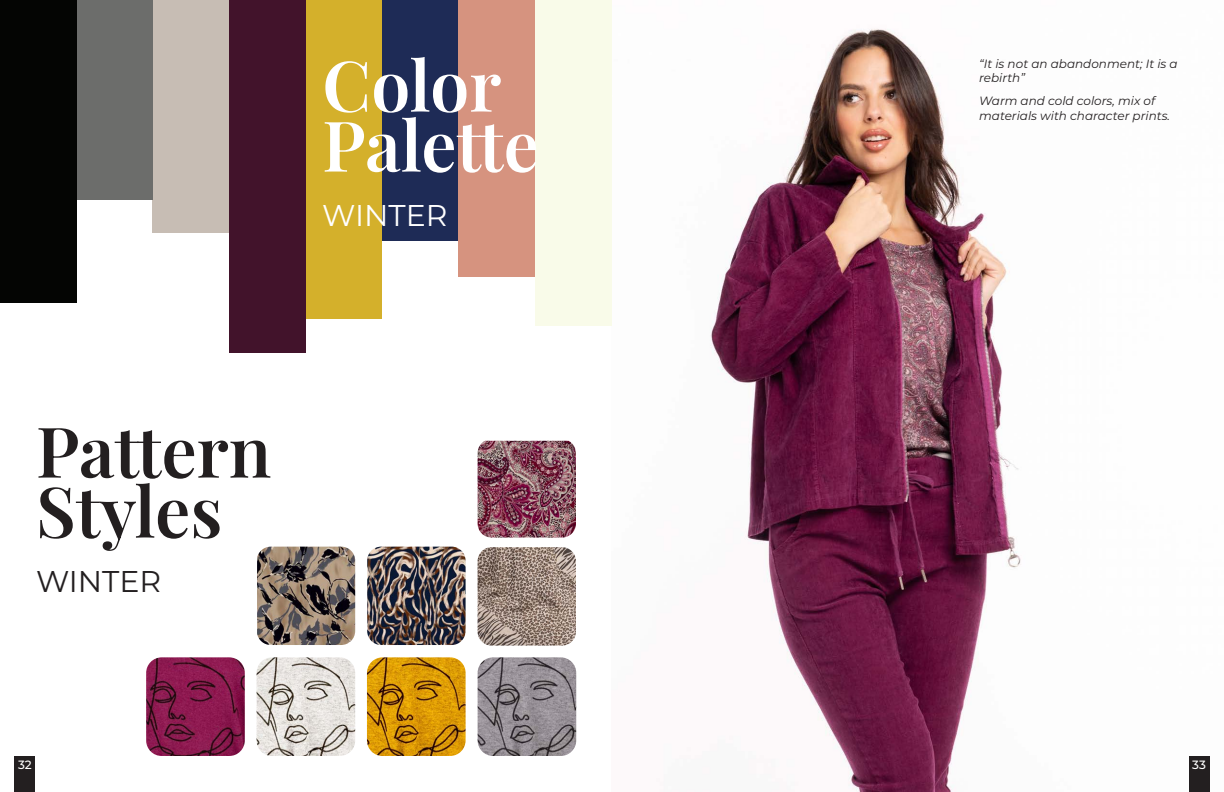
<style>
.page{position:relative;width:1224px;height:792px;background:#fff}
.page>*{position:absolute;margin:0;border:0;box-sizing:border-box;transform-origin:0 0}
.Pattern_styles_copy{font:70px/60px "Playfair Display";color:#231f20}
.Pattern_styles_copy-2{font:70px/60px "Playfair Display";letter-spacing:-.005em;color:#fff}
.C-S-S{font:30px "Montserrat";color:#fff}
.C-S-S-2{font:30px "Montserrat";color:#231f20}
.MSG{font:italic 12px/14.4px "Montserrat";color:#231f20}
.t1{font:500 12px "Montserrat";color:#fff}
</style>
<div class="page">
<img style="left:710px;top:29px;width:311px;height:763px">
<div style="left:14px;top:756px;width:21px;height:36px;background:#231f20"></div>
<div style="left:1189px;top:756px;width:21px;height:36px;background:#231f20"></div>
<div style="left:306px;top:0;width:76px;height:319px;background:#d4b02b"></div>
<div style="left:382px;top:0;width:77px;height:241px;background:#1e2b56"></div>
<div style="left:459px;top:0;width:76px;height:277px;background:#d6937f"></div>
<div style="left:535px;top:0;width:77px;height:326px;background:#f9fbe9"></div>
<div style="left:229px;top:0;width:77px;height:353px;background:#42132b"></div>
<div style="left:152px;top:0;width:77px;height:232px;background:#c7bdb4"></div>
<div style="left:76px;top:0;width:76px;height:199px;background:#6c6d6b"></div>
<div style="left:0;top:0;width:77px;height:302px;background:#040503"></div>
<img style="left:257px;top:657px;width:98px;height:99px">
<img style="left:478px;top:657px;width:98px;height:99px">
<img style="left:367px;top:657px;width:99px;height:99px">
<img style="left:146px;top:657px;width:99px;height:99px">
<img style="left:257px;top:547px;width:98px;height:98px">
<img style="left:478px;top:547px;width:98px;height:99px">
<img style="left:478px;top:441px;width:98px;height:97px">
<img style="left:367px;top:547px;width:99px;height:98px">
<p class="Pattern_styles_copy-2" style="left:322px;top:50px;width:218px">Color<br>Palette</p>
<p class="C-S-S" style="left:322px;top:194px;width:127px">WINTER</p>
<p class="Pattern_styles_copy" style="left:36px;top:416px;width:237px">Pattern<br>Styles</p>
<p class="C-S-S-2" style="left:36px;top:560px;width:127px">WINTER</p>
<p class="MSG" style="left:979px;top:56px;width:200px">“It is not an abandonment; It is a rebirth”</p>
<p class="MSG" style="left:979px;top:94px;width:192px">Warm and cold colors, mix of materials with character prints.</p>
<p class="t1" style="left:18px;top:756px;width:15px">32</p>
<p class="t1" style="left:1192px;top:756px;width:15px">33</p>
</div>
